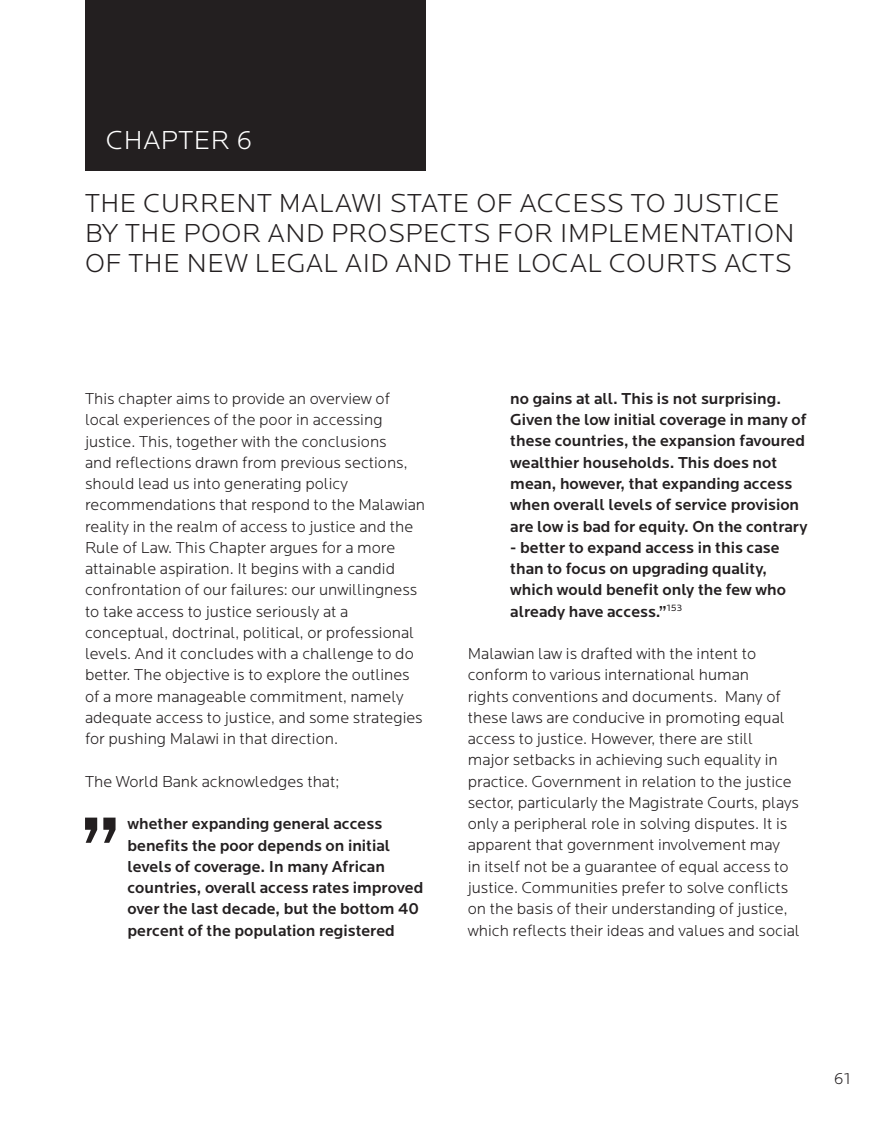
<style>
.page{position:relative;width:893px;height:1127px;background:#fff}
.page>*{position:absolute;margin:0;border:0;box-sizing:border-box;transform-origin:0 0}
.t1{font:300 27px/30px "Locator";letter-spacing:.02em;color:#231f20}
.t2{font:300 27px "Locator";color:#fff}
.t3{font:300 16.5px/21.3px "Locator";color:#231f20}
.t4{font:500 16.5px/21.3px "Locator";color:#231f20}
</style>
<div class="page">
<svg style="left:85px;top:817px;width:31px;height:26px"></svg>
<div style="left:85px;top:0;width:340px;height:170px;background:#231f20"></div>
<h1 class="t2" style="left:106px;top:126px;width:36px">Chapter</h1>
<h1 class="t2" style="left:237px;top:126px;width:17px">6</h1>
<h1 class="t1" style="left:85px;top:189px;width:711px">THE CURRENT MALAWI STATE OF ACCESS TO JUSTICE<br>BY THE POOR AND PROSPECTS FOR IMPLEMENTATION<br>OF THE NEW LEGAL AID AND THE LOCAL COURTS ACTS</h1>
<p class="t3" style="left:85px;top:388px;width:342px">This chapter aims to provide an overview of local experiences of the poor in accessing justice. This, together with the conclusions<br>and reflections drawn from previous sections, should lead us into generating policy recommendations that respond to the Malawian reality in the realm of access to justice and the Rule of Law. This Chapter argues for a more attainable aspiration. It begins with a candid confrontation of our failures: our unwillingness to take access to justice seriously at a conceptual, doctrinal, political, or professional levels. And it concludes with a challenge to do better. The objective is to explore the outlines of a more manageable commitment, namely adequate access to justice, and some strategies for pushing Malawi in that direction.</p>
<p class="t3" style="left:85px;top:771px;width:256px">The World Bank acknowledges that;</p>
<p class="t4" style="left:128px;top:813px;width:297px">whether expanding general access benefits the poor depends on initial levels of coverage. In many African countries, overall access rates improved over the last decade, but the bottom 40 percent of the population registered</p>
<p class="t4" style="left:510px;top:388px;width:299px">no gains at all. This is not surprising.<br>Given the low initial coverage in many of these countries, the expansion favoured wealthier households. This does not mean, however, that expanding access when overall levels of service provision are low is bad for equity. On the contrary</p>
<p class="t4" style="left:510px;top:537px;width:277px">- better to expand access in this case than to focus on upgrading quality, which would benefit only the few who already have access.”<sup>153</sup></p>
<p class="t3" style="left:468px;top:643px;width:334px">Malawian law is drafted with the intent to conform to various international human<br>rights conventions and documents. Many of these laws are conducive in promoting equal access to justice. However, there are still<br>major setbacks in achieving such equality in practice. Government in relation to the justice sector, particularly the Magistrate Courts, plays only a peripheral role in solving disputes. It is apparent that government involvement may<br>in itself not be a guarantee of equal access to justice. Communities prefer to solve conflicts on the basis of their understanding of justice, which reflects their ideas and values and social</p>
<p class="t3" style="left:834px;top:1069px;width:18px">61</p>
</div>
